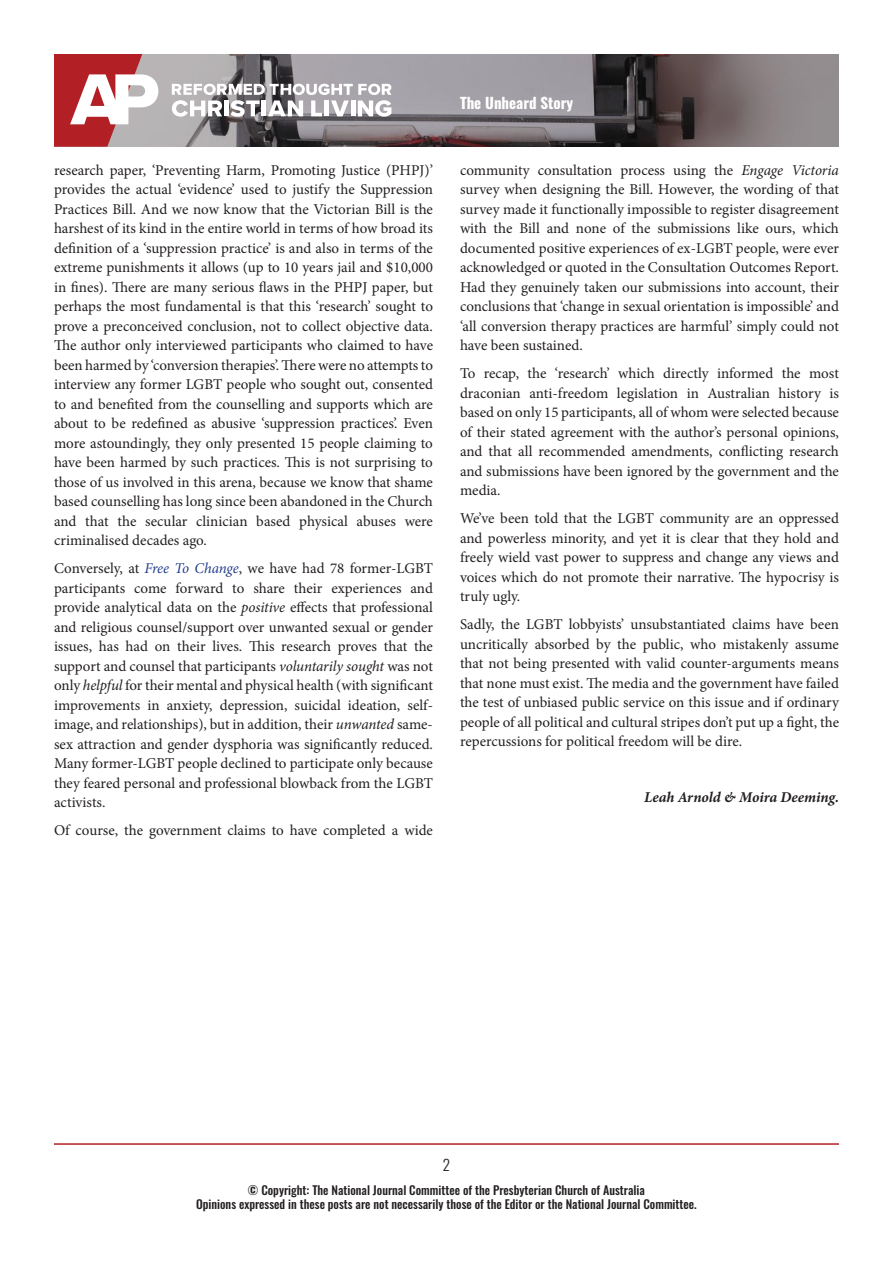
<style>
.page{position:relative;width:893px;height:1263px;background:#fff}
.page>*{position:absolute;margin:0;border:0;box-sizing:border-box;transform-origin:0 0}
.t1{font:15px/19.5px "Minion Pro";color:#231f20;text-align:justify}
.t2{font:italic 700 15px "Minion Pro";letter-spacing:-.005em;color:#231f20}
.Header_Next_pages{font:700 15px "Oswald";color:#fff}
.t3{font:300 15px "Oswald";color:#231f20}
.t4{font:500 12px "Oswald";color:#231f20}
.s1{font-style:italic;color:#253f8e}
.s2{font-style:italic}
</style>
<div class="page">
<img style="left:158px;top:54px;width:681px;height:93px">
<svg style="left:54px;top:54px;width:104px;height:93px"></svg>
<svg style="left:172px;top:84px;width:219px;height:33px"></svg>
<hr style="left:54px;top:1143px;width:785px;height:2px;background:#b12023">
<p class="t1" style="left:54px;top:160px;width:381px">research paper, ‘Preventing Harm, Promoting Justice (PHPJ)’ provides the actual ‘evidence’ used to justify the Suppression Practices Bill. And we now know that the Victorian Bill is the harshest of its kind in the entire world in terms of how broad its definition of a ‘suppression practice’ is and also in terms of the extreme punishments it allows (up to 10 years jail and $10,000 in fines). There are many serious flaws in the PHPJ paper, but perhaps the most fundamental is that this ‘research’ sought to prove a preconceived conclusion, not to collect objective data.<br>The author only interviewed participants who claimed to have been harmed by ‘conversion therapies’. There were no attempts to interview any former LGBT people who sought out, consented to and benefited from the counselling and supports which are about to be redefined as abusive ‘suppression practices’. Even more astoundingly, they only presented 15 people claiming to have been harmed by such practices. This is not surprising to those of us involved in this arena, because we know that shame based counselling has long since been abandoned in the Church and that the secular clinician based physical abuses were criminalised decades ago.</p>
<p class="t1" style="left:54px;top:559px;width:380px">Conversely, at <span class="s1">Free To Change</span>, we have had 78 former-LGBT participants come forward to share their experiences and provide analytical data on the <span class="s2">positive</span> effects that professional and religious counsel/support over unwanted sexual or gender issues, has had on their lives. This research proves that the support and counsel that participants <span class="s2">voluntarily sought</span> was not only <span class="s2">helpful</span> for their mental and physical health (with significant improvements in anxiety, depression, suicidal ideation, self&shy;image, and relationships), but in addition, their <span class="s2">unwanted</span> same&shy;sex attraction and gender dysphoria was significantly reduced.<br>Many former-LGBT people declined to participate only because they feared personal and professional blowback from the LGBT activists.</p>
<p class="t1" style="left:54px;top:821px;width:380px">Of course, the government claims to have completed a wide</p>
<p class="Header_Next_pages" style="left:460px;top:95px;width:115px">The Unheard Story</p>
<p class="t1" style="left:460px;top:160px;width:380px">community consultation process using the <span class="s2">Engage Victoria </span>survey when designing the Bill. However, the wording of that survey made it functionally impossible to register disagreement with the Bill and none of the submissions like ours, which documented positive experiences of ex-LGBT people, were ever acknowledged or quoted in the Consultation Outcomes Report.<br>Had they genuinely taken our submissions into account, their conclusions that ‘change in sexual orientation is impossible’ and ‘all conversion therapy practices are harmful’ simply could not have been sustained.</p>
<p class="t1" style="left:460px;top:364px;width:381px">To recap, the ‘research’ which directly informed the most draconian anti-freedom legislation in Australian history is based on only 15 participants, all of whom were selected because of their stated agreement with the author’s personal opinions, and that all recommended amendments, conflicting research and submissions have been ignored by the government and the media.</p>
<p class="t1" style="left:460px;top:509px;width:381px">We’ve been told that the LGBT community are an oppressed and powerless minority, and yet it is clear that they hold and freely wield vast power to suppress and change any views and voices which do not promote their narrative. The hypocrisy is truly ugly.</p>
<p class="t1" style="left:460px;top:615px;width:381px">Sadly, the LGBT lobbyists’ unsubstantiated claims have been uncritically absorbed by the public, who mistakenly assume that not being presented with valid counter-arguments means that none must exist. The media and the government have failed the test of unbiased public service on this issue and if ordinary people of all political and cultural stripes don’t put up a fight, the repercussions for political freedom will be dire.</p>
<p class="t2" style="left:644px;top:787px;width:196px">Leah Arnold &amp; Moira Deeming.</p>
<p class="t3" style="left:443px;top:1152px;width:9px">2</p>
<p class="t4" style="left:248px;top:1183px;width:398px">© Copyright: The National Journal Committee of the Presbyterian Church of Australia</p>
<p class="t4" style="left:196px;top:1198px;width:502px">Opinions expressed in these posts are not necessarily those of the Editor or the National Journal Committee.</p>
</div>
